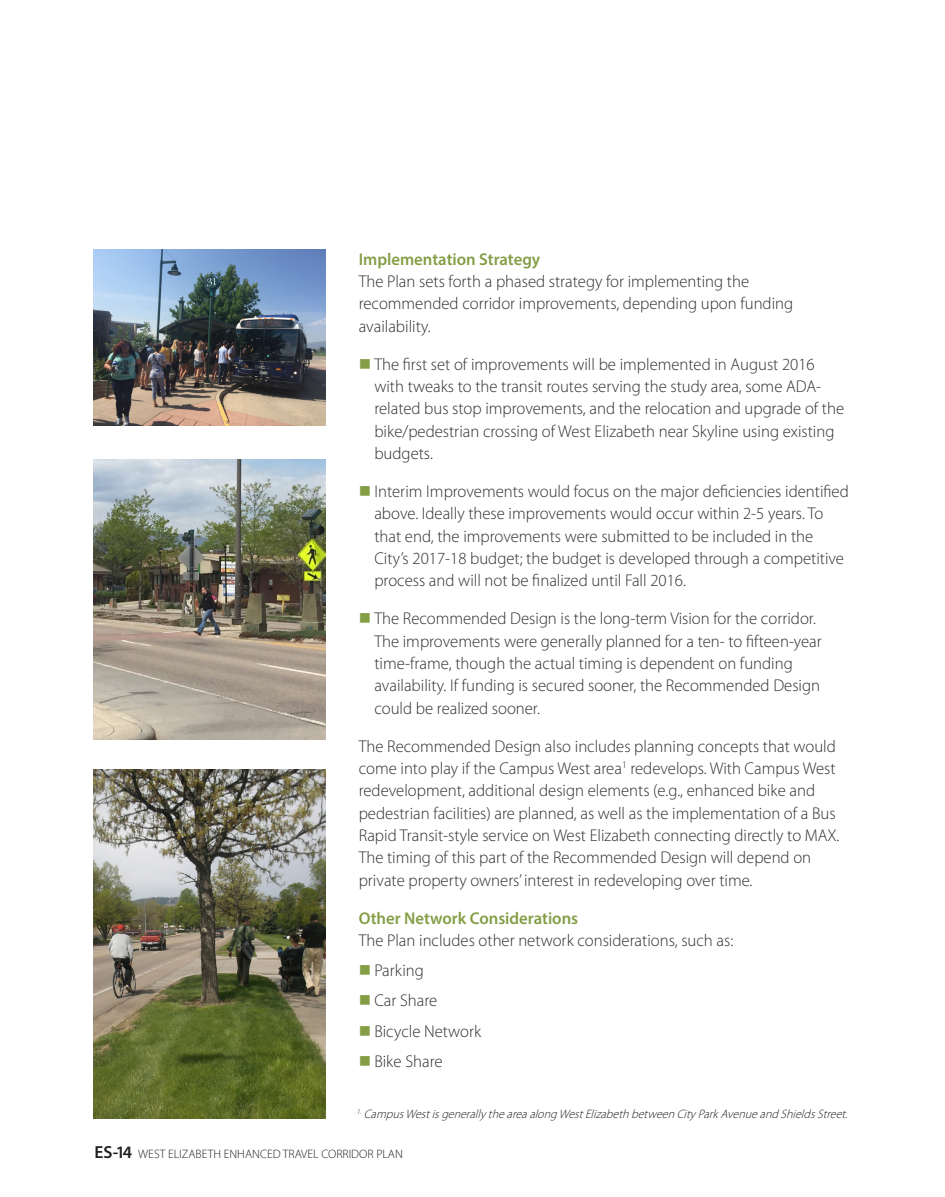
<style>
.page{position:relative;width:945px;height:1197px;background:#fff}
.page>*{position:absolute;margin:0;border:0;box-sizing:border-box;transform-origin:0 0}
.body{font:300 17.15px/22.4px "Myriad Pro";color:#2d2d2c}
.Body_Subhead_2{font:600 17.15px "Myriad Pro";color:#849e46}
.footnotes{font:italic 300 12.25px "Myriad Pro";color:#231f20}
.t1{font:300 12.25px "Myriad Pro";color:#231f20}
.s1{color:#849e46}
.s2{font-weight:600;font-size:17.5px}
</style>
<div class="page">
<img style="left:93px;top:459px;width:232px;height:280px">
<img style="left:93px;top:770px;width:232px;height:348px">
<img style="left:93px;top:249px;width:232px;height:177px">
<p class="Body_Subhead_2" style="left:359px;top:248px;width:183px">Implementation Strategy</p>
<p class="body" style="left:359px;top:270px;width:436px">The Plan sets forth a phased strategy for implementing the recommended corridor improvements, depending upon funding availability.</p>
<p class="body" style="left:374px;top:353px;width:471px;text-indent:-16px"><span class="s1">■</span> The first set of improvements will be implemented in August 2016 with tweaks to the transit routes serving the study area, some ADA&shy;related bus stop improvements, and the relocation and upgrade of the bike/pedestrian crossing of West Elizabeth near Skyline using existing budgets.</p>
<p class="body" style="left:374px;top:480px;width:476px;text-indent:-16px"><span class="s1">■</span> Interim Improvements would focus on the major deficiencies identified above. Ideally these improvements would occur within 2-5 years. To that end, the improvements were submitted to be included in the City’s 2017-18 budget; the budget is developed through a competitive process and will not be finalized until Fall 2016.</p>
<p class="body" style="left:374px;top:607px;width:449px;text-indent:-16px"><span class="s1">■</span> The Recommended Design is the long-term Vision for the corridor.<br>The improvements were generally planned for a ten- to fifteen-year time-frame, though the actual timing is dependent on funding availability. If funding is secured sooner, the Recommended Design could be realized sooner.</p>
<p class="body" style="left:359px;top:735px;width:482px">The Recommended Design also includes planning concepts that would come into play if the Campus West area<sup>1</sup> redevelops. With Campus West redevelopment, additional design elements (e.g., enhanced bike and pedestrian facilities) are planned, as well as the implementation of a Bus Rapid Transit-style service on West Elizabeth connecting directly to MAX.<br>The timing of this part of the Recommended Design will depend on private property owners’ interest in redeveloping over time.</p>
<p class="Body_Subhead_2" style="left:359px;top:907px;width:221px">Other Network Considerations</p>
<p class="body" style="left:359px;top:929px;width:376px">The Plan includes other network considerations, such as:</p>
<p class="body" style="left:359px;top:959px;width:67px"><span class="s1">■</span> Parking</p>
<p class="body" style="left:359px;top:989px;width:80px"><span class="s1">■</span> Car Share</p>
<p class="body" style="left:359px;top:1019px;width:124px"><span class="s1">■</span> Bicycle Network</p>
<p class="body" style="left:359px;top:1050px;width:85px"><span class="s1">■</span> Bike Share</p>
<p class="footnotes" style="left:357px;top:1107px;width:496px"><sup>1.</sup>CampusWestisgenerallytheareaalongWestElizabethbetweenCityParkAvenueandShieldsStreet.</p>
<p class="t1" style="left:94px;top:1146px;width:310px"><span class="s2">ES-14</span> WEST ELIZABETH ENHANCED TRAVEL CORRIDOR PLAN</p>
</div>
